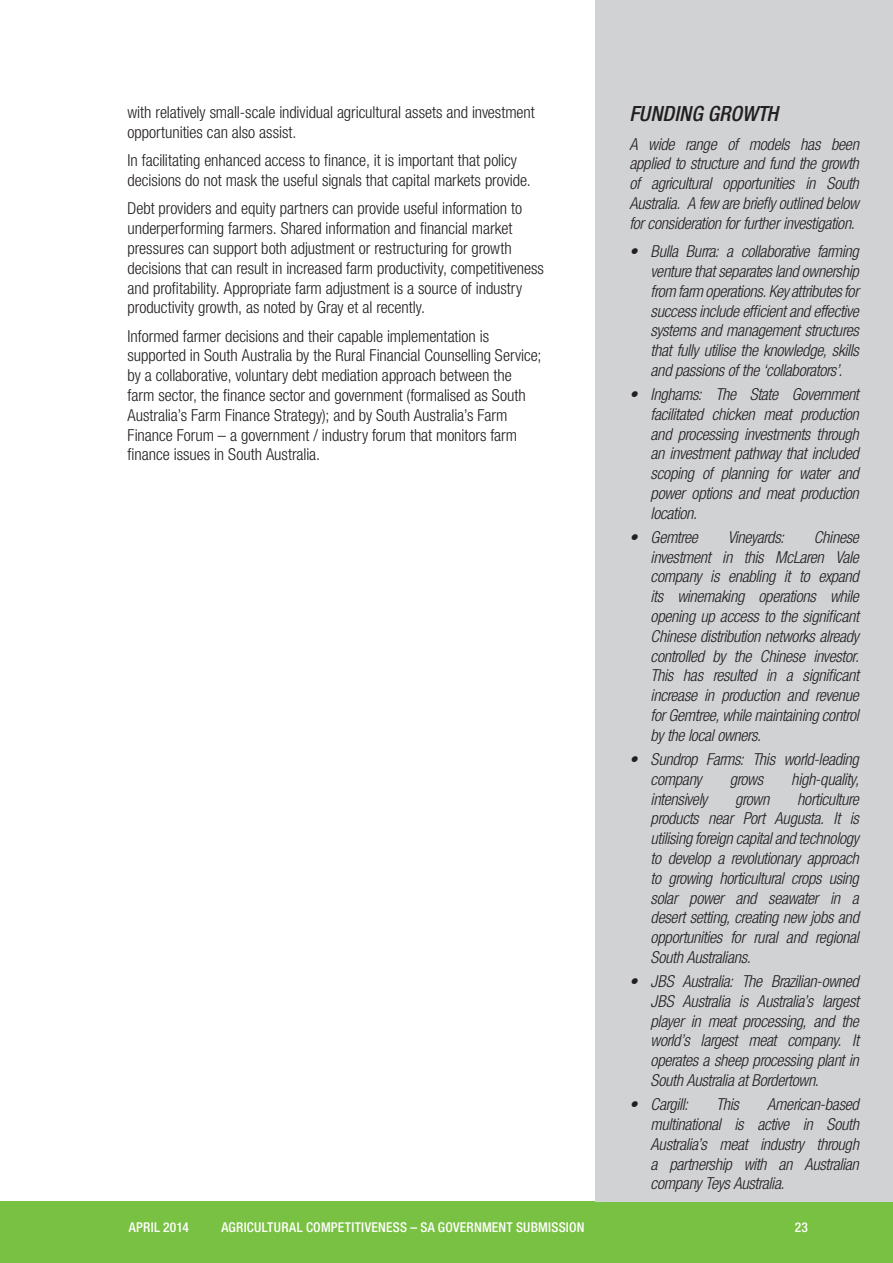
<style>
.page{position:relative;width:893px;height:1263px;background:#fff}
.page>*{position:absolute;margin:0;border:0;box-sizing:border-box;transform-origin:0 0}
.t1{font:italic 500 condensed 21px "Helvetica Neue LT Pro";letter-spacing:.005em;color:#231f20}
.t2{font:italic 300 condensed 16.5px/19.8px "Helvetica Neue LT Pro";letter-spacing:-.02em;color:#231f20;text-align:justify}
.t3{font:300 condensed 16.5px/19.8px "Helvetica Neue LT Pro";letter-spacing:-.005em;color:#231f20}
.t4{font:500 condensed 13.5px "Helvetica Neue LT Pro";letter-spacing:.015em;color:#fff}
</style>
<div class="page">
<div style="left:0;top:1201px;width:893px;height:62px;background:#79c142"></div>
<div style="left:595px;top:0;width:298px;height:1201px;background:#d1d2d4"></div>
<p class="t3" style="left:128px;top:102px;width:409px">with relatively small-scale individual agricultural assets and investment opportunities can also assist.</p>
<p class="t3" style="left:128px;top:150px;width:405px">In facilitating enhanced access to finance, it is important that policy decisions do not mask the useful signals that capital markets provide.</p>
<p class="t3" style="left:128px;top:198px;width:418px">Debt providers and equity partners can provide useful information to underperforming farmers. Shared information and financial market pressures can support both adjustment or restructuring for growth decisions that can result in increased farm productivity, competitiveness and profitability. Appropriate farm adjustment is a source of industry productivity growth, as noted by Gray et al recently.</p>
<p class="t3" style="left:128px;top:326px;width:415px">Informed farmer decisions and their capable implementation is supported in South Australia by the Rural Financial Counselling Service; by a collaborative, voluntary debt mediation approach between the farm sector, the finance sector and government (formalised as South Australia’s Farm Finance Strategy); and by South Australia’s Farm Finance Forum – a government / industry forum that monitors farm finance issues in South Australia.</p>
<p class="t1" style="left:629px;top:101px;width:150px">FUNDING GROWTH</p>
<p class="t2" style="left:629px;top:134px;width:231px">A wide range of models has been applied to structure and fund the growth of agricultural opportunities in South Australia. A few are briefly outlined below for consideration for further investigation.</p>
<p class="t2" style="left:651px;top:242px;width:210px;text-indent:-21px">• Bulla Burra: a collaborative farming venture that separates land ownership from farm operations. Key attributes for success include efficient and effective systems and management structures that fully utilise the knowledge, skills and passions of the ‘collaborators’.</p>
<p class="t2" style="left:651px;top:385px;width:210px;text-indent:-21px">• Inghams: The State Government facilitated chicken meat production and processing investments through an investment pathway that included scoping of planning for water and power options and meat production location.</p>
<p class="t2" style="left:629px;top:528px;width:70px">• Gemtree</p>
<p class="t2" style="left:728px;top:528px;width:58px">Vineyards:</p>
<p class="t2" style="left:651px;top:528px;width:210px;text-indent:163px">Chinese investment in this McLaren Vale company is enabling it to expand its winemaking operations while opening up access to the significant Chinese distribution networks already controlled by the Chinese investor.<br>This has resulted in a significant increase in production and revenue for Gemtree, while maintaining control by the local owners.</p>
<p class="t2" style="left:651px;top:750px;width:210px;text-indent:-21px">• Sundrop Farms: This world-leading company</p>
<p class="t2" style="left:730px;top:769px;width:35px">grows</p>
<p class="t2" style="left:791px;top:769px;width:69px">high-quality,</p>
<p class="t2" style="left:651px;top:789px;width:210px;text-indent:147px">horticulture products near Port Augusta. It is utilising foreign capital and technology to develop a revolutionary approach to growing horticultural crops using solar power and seawater in a desert setting, creating new jobs and opportunities for rural and regional South Australians.</p>
<p class="t2" style="left:651px;top:972px;width:210px;text-indent:-21px">• JBS Australia: The Brazilian-owned JBS Australia is Australia’s largest player in meat processing, and the world’s largest meat company. It operates a sheep processing plant in South Australia at Bordertown.</p>
<p class="t2" style="left:629px;top:1095px;width:60px">• Cargill:</p>
<p class="t2" style="left:716px;top:1095px;width:24px">This</p>
<p class="t2" style="left:651px;top:789px;width:58px">intensively</p>
<p class="t2" style="left:735px;top:789px;width:36px">grown</p>
<p class="t2" style="left:651px;top:1095px;width:210px;text-indent:117px">American-based multinational is active in South Australia’s meat industry through a partnership with an Australian company Teys Australia.</p>
<p class="t4" style="left:129px;top:1219px;width:62px">APRIL 2014</p>
<p class="t4" style="left:221px;top:1219px;width:365px">AGRICULTURAL COMPETITIVENESS – SA GOVERNMENT SUBMISSION</p>
<p class="t4" style="left:795px;top:1219px;width:15px">23</p>
</div>
